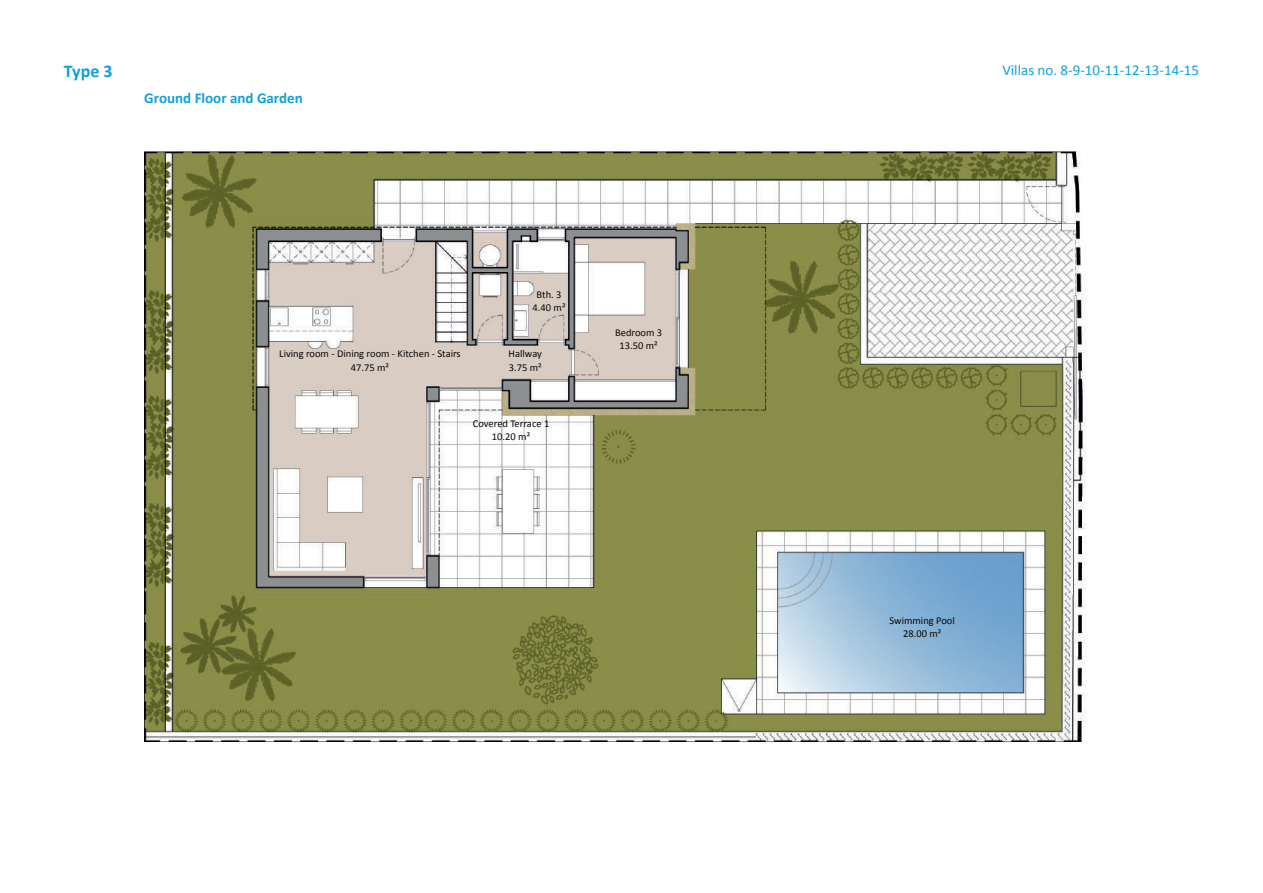
<style>
.page{position:relative;width:1263px;height:893px;background:#fff}
.page>*{position:absolute;margin:0;border:0;box-sizing:border-box;transform-origin:0 0}
.t1{font:700 18px "Calibri";color:#12a0db}
.t2{font:15px "Calibri";color:#12a0db}
.t3{font:700 15px "Calibri";color:#12a0db}
.t4{font:10.5px/13.5px "Calibri";color:#0c0806;text-align:center}
</style>
<div class="page">
<img style="left:144px;top:152px;width:943px;height:589px">
<h1 class="t1" style="left:64px;top:59px;width:50px">Type 3</h1>
<h2 class="t3" style="left:144px;top:88px;width:160px">Ground Floor and Garden</h2>
<p class="t4" style="left:279px;top:347px;width:183px">Living room - Dining room - Kitchen - Stairs<br>47.75 m²</p>
<p class="t4" style="left:533px;top:287px;width:34px">Bth. 3<br>4.40 m²</p>
<p class="t4" style="left:509px;top:347px;width:35px;text-align:left">Hallway<br>3.75 m²</p>
<p class="t4" style="left:473px;top:416px;width:78px">Covered Terrace 1<br>10.20 m²</p>
<p class="t4" style="left:615px;top:325px;width:49px">Bedroom 3<br>13.50 m²</p>
<h2 class="t2" style="left:1002px;top:61px;width:198px">Villas no. 8-9-10-11-12-13-14-15</h2>
<p class="t4" style="left:889px;top:613px;width:67px">Swimming Pool<br>28.00 m²</p>
</div>
